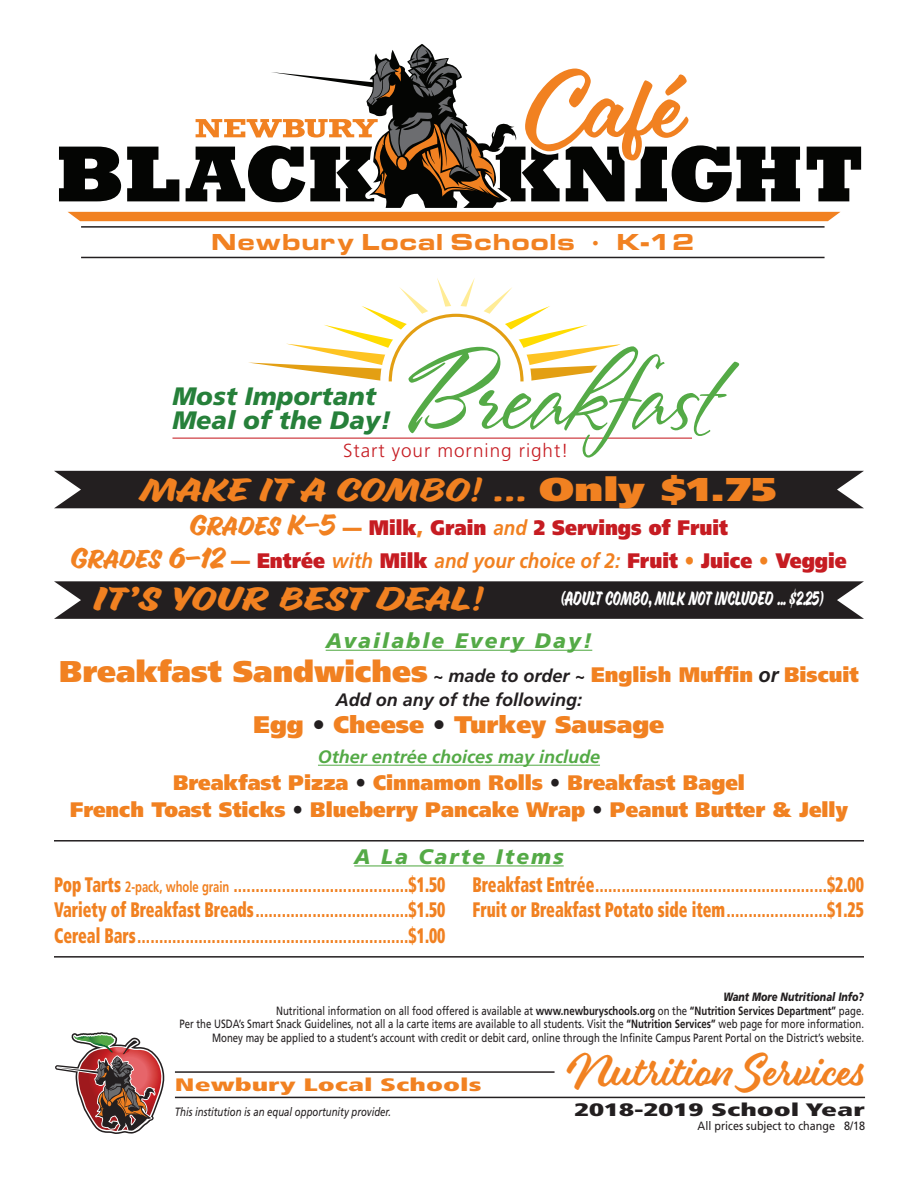
<style>
.page{position:relative;width:918px;height:1188px;background:#fff}
.page>*{position:absolute;margin:0;border:0;box-sizing:border-box;transform-origin:0 0}
.t1{font:42px "Eds Market Main Script";color:#f18121}
.t2{font:30px "Eds Market Regular Slant";color:#f18121;scale:1.3 1}
.t3{font:italic 900 25.2px/23.5px "Frutiger";color:#26803a}
.t4{font:900 24px "Frutiger";color:#f18121}
.t5{font:24px "Eurostile Extended Black DTC";color:#f18121}
.t6{font:700 21px/25.5px "Frutiger";color:#f18121;scale:.75 1}
.t7{font:900 21px/34.2px "Frutiger";color:#f18121;text-align:center;scale:.95 1}
.t8{font:900 21px/32.4px "Frutiger";color:#c61c22;text-align:center;scale:.9 1}
.t9{font:300 18.9px "Frutiger";letter-spacing:.05em;color:#c61c22}
.t10{font:18px "Eds Market Regular Slant";color:#fff;scale:.7 1}
.t11{font:italic 700 18px "Frutiger";color:#54aa46}
.t12{font:italic 700 18px "Frutiger";color:#231f20}
.t13{font:900 condensed 18px "Frutiger";color:#f18121;scale:1.6 1}
.t14{font:900 condensed 18px "Frutiger";color:#231f20;scale:1.6 1}
.t15{font:12px/13.5px "Frutiger";color:#231f20;text-align:right;scale:.8 1}
.t16{font:italic 12px "Frutiger";color:#231f20;scale:.8 1}
.t17{font:12px "Frutiger";color:#231f20;scale:.9 1}
.s1{font-family:"Textile"}
.s2{font-family:"Frutiger";font-weight:900;font-size:33px}
.s3{font-family:"Eds Market Regular Slant";font-weight:400;font-size:27px;color:#f18121}
.s4{font-family:"Eds Market Regular Slant";font-weight:400;font-size:24px;color:#f18121}
.s5{color:#f18121}
.s6{font-weight:700;font-style:italic;color:#f18121}
.s7{font-style:italic;color:#54aa46}
.s8{font-size:30px}
.s9{font-weight:700;font-style:italic;font-size:18px;color:#231f20}
.s10{font-weight:700;font-style:italic;color:#231f20}
.s11{color:#231f20}
.s12{font-weight:900;font-style:italic;color:#54aa46}
.s13{font-weight:900;font-stretch:condensed}
.s14{font-size:15px}
.s15{font-weight:900;font-style:italic}
.s16{font-weight:700}
</style>
<div class="page">
<hr style="left:172px;top:438px;width:284px;height:1px;background:#c61c22">
<svg style="left:248px;top:278px;width:492px;height:180px"></svg>
<div style="left:54px;top:471px;width:810px;height:37px;background:#231f20"></div>
<svg style="left:54px;top:581px;width:810px;height:38px;background:#2c292a"></svg>
<hr style="left:326px;top:650px;width:266px;height:1px;background:#54aa46">
<hr style="left:318px;top:765px;width:282px;height:1px;background:#54aa46">
<hr style="left:354px;top:865px;width:210px;height:1px;background:#54aa46">
<hr style="left:54px;top:840px;width:810px;height:2px;background:#231f20">
<hr style="left:54px;top:956px;width:810px;height:2px;background:#231f20">
<svg style="left:55px;top:1032px;width:110px;height:102px"></svg>
<hr style="left:175px;top:1097px;width:690px;height:1px;background:#231f20">
<hr style="left:175px;top:1071px;width:380px;height:2px;background:#231f20">
<hr style="left:81px;top:226px;width:744px;height:2px;background:#231f20">
<svg style="left:59px;top:44px;width:803px;height:178px"></svg>
<hr style="left:81px;top:257px;width:744px;height:1px;background:#231f20">
<h3 class="t5" style="left:211px;top:228px;width:485px">Newbury Local Schools • K-12</h3>
<h3 class="t3" style="left:172px;top:384px;width:220px">Most Important<br>Meal of the Day!</h3>
<h3 class="t9" style="left:343px;top:440px;width:227px">Start your morning right!</h3>
<h2 class="t2" style="left:141px;top:473px;width:490px">MAKE IT A COMBO! <span class="s1">...</span> <span class="s2">Only $1.75</span></h2>
<h3 class="t8" style="left:71px;top:511px;width:863px"><span class="s3">G</span><span class="s4">RADES</span> <span class="s3">K-5</span> <span class="s5">—</span> Milk<span class="s5">,</span> Grain <span class="s6">and</span> 2 Servings of Fruit<br><span class="s3">G</span><span class="s4">RADES</span> <span class="s3">6-12</span> <span class="s5">—</span> Entrée <span class="s6">with</span> Milk <span class="s6">and your choice of 2:</span> Fruit <span class="s5">•</span> Juice <span class="s5">•</span> Veggie</h3>
<h3 class="t10" style="left:561px;top:588px;width:376px">(ADULT COMBO, MILK NOT INCLUDED ... $2.25)</h3>
<h3 class="t7" style="left:59px;top:623px;width:843px"><span class="s7">Available Every Day!<br></span><span class="s8">Breakfast Sandwiches</span> <span class="s9">~ made to order ~</span> English Muffin <span class="s10">or</span> Biscuit</h3>
<h3 class="t12" style="left:336px;top:690px;width:248px">Add on any of the following:</h3>
<h3 class="t4" style="left:254px;top:710px;width:412px">Egg <span class="s11">•</span> Cheese <span class="s11">•</span> Turkey Sausage</h3>
<h3 class="t11" style="left:318px;top:747px;width:284px">Other entrée choices may include</h3>
<h3 class="t7" style="left:70px;top:769px;width:820px;line-height:27px">Breakfast Pizza <span class="s11">•</span> Cinnamon Rolls <span class="s11">•</span> Breakfast Bagel<br>French Toast Sticks <span class="s11">•</span> Blueberry Pancake Wrap <span class="s11">•</span> Peanut Butter &amp; Jelly</h3>
<h3 class="t6" style="left:54px;top:842px;width:681px;line-height:28px;text-indent:300px"><span class="s12">A La Carte Items<br></span><span class="s13">Pop Tarts</span> <span class="s14">2-pack, whole grain</span> ........................................<span class="s13">$1.50</span></h3>
<h3 class="t6" style="left:54px;top:897px;width:523px"><span class="s13">Variety of Breakfast Breads</span>...................................<span class="s13">$1.50<br>Cereal Bars</span>..............................................................<span class="s13">$1.00</span></h3>
<h2 class="t2" style="left:94px;top:582px;width:298px">IT’S YOUR BEST DEAL!</h2>
<h3 class="t6" style="left:473px;top:872px;width:523px"><span class="s13">Breakfast Entrée</span>.....................................................<span class="s13">$2.00<br>Fruit or Breakfast Potato side item</span>.......................<span class="s13">$1.25</span></h3>
<p class="t15" style="left:180px;top:990px;width:857px"><span class="s15">Want More Nutritional Info?<br></span>Nutritional information on all food offered is available at <span class="s16">www.newburyschools.org</span> on the <span class="s16">“Nutrition Services Department”</span> page.<br>Per the USDA’s Smart Snack Guidelines, not all a la carte items are available to all students. Visit the <span class="s16">“Nutrition Services”</span> web page for more information.<br>Money may be applied to a student’s account with credit or debit card, online through the Infinite Campus Parent Portal on the District’s website.</p>
<h3 class="t13" style="left:175px;top:1074px;width:193px">Newbury Local Schools</h3>
<p class="t16" style="left:175px;top:1105px;width:272px">This institution is an equal opportunity provider.</p>
<h1 class="t1" style="left:566px;top:1046px;width:300px">Nutrition Services</h1>
<h3 class="t14" style="left:574px;top:1099px;width:183px">2018-2019 School Year</h3>
<p class="t17" style="left:698px;top:1119px;width:188px">All prices subject to change 8/18</p>
</div>
